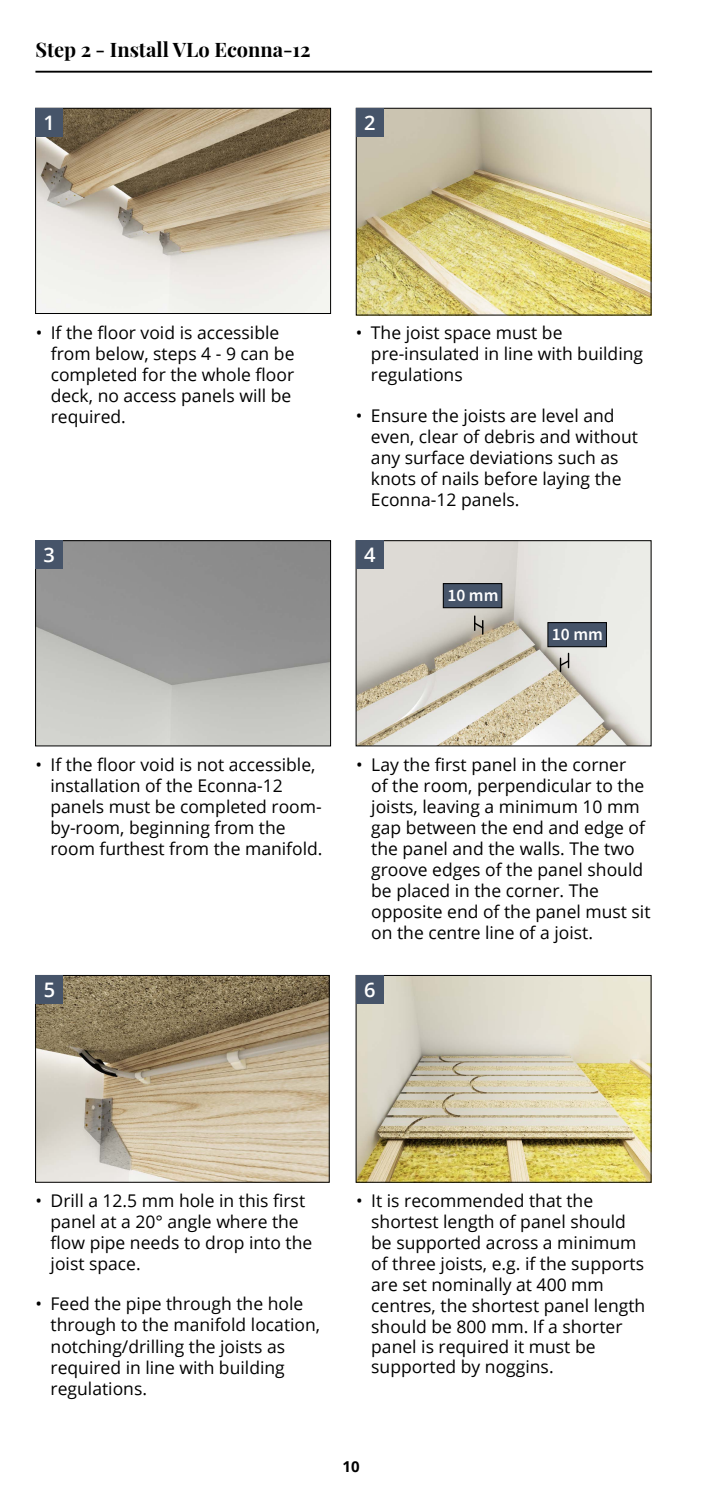
<style>
.page{position:relative;width:702px;height:1489px;background:#fff}
.page>*{position:absolute;margin:0;border:0;box-sizing:border-box;transform-origin:0 0}
.t1{font:700 20px "Playfair Display";color:#000}
.t2{font:600 20px "Open Sans";color:#fff}
.bullet{font:17.5px/21px "Open Sans";color:#000}
.t3{font:600 17.5px "Source Sans Pro";color:#fff}
.t4{font:700 15px "Open Sans";color:#000}
</style>
<div class="page">
<img style="left:358px;top:110px;width:291px;height:203px">
<div style="left:356px;top:108px;width:295px;height:207px;border:1px solid #000"></div>
<img style="left:37px;top:977px;width:290px;height:203px">
<div style="left:35px;top:975px;width:294px;height:207px;border:1px solid #000"></div>
<img style="left:358px;top:977px;width:291px;height:203px">
<img style="left:37px;top:110px;width:292px;height:201px">
<div style="left:35px;top:108px;width:296px;height:205px;border:1px solid #000"></div>
<img style="left:37px;top:542px;width:292px;height:202px">
<div style="left:35px;top:540px;width:296px;height:206px;border:1px solid #000"></div>
<img style="left:358px;top:542px;width:291px;height:202px">
<svg style="left:473px;top:616px;width:11px;height:18px"></svg>
<svg style="left:558px;top:653px;width:12px;height:18px"></svg>
<div style="left:356px;top:108px;width:27px;height:28px;background:#465469"></div>
<div style="left:35px;top:108px;width:28px;height:28px;background:#465469"></div>
<div style="left:35px;top:540px;width:28px;height:28px;background:#465469"></div>
<div style="left:356px;top:540px;width:27px;height:28px;background:#465469"></div>
<hr style="left:35px;top:71px;width:617px;height:2px;background:#000">
<div style="left:356px;top:975px;width:27px;height:28px;background:#465469"></div>
<div style="left:36px;top:975px;width:27px;height:28px;background:#465469"></div>
<div style="left:443px;top:583px;width:59px;height:24px;background:#465469"></div>
<div style="left:443px;top:583px;width:59px;height:25px;border:1px solid #000"></div>
<div style="left:548px;top:622px;width:58px;height:24px;background:#465469"></div>
<div style="left:547px;top:622px;width:59px;height:25px;border:1px solid #000"></div>
<p class="t1" style="left:35px;top:34px;width:277px">Step 2 - Install VLo Econna-12</p>
<p class="t2" style="left:44px;top:109px;width:13px">1</p>
<p class="t2" style="left:364px;top:109px;width:13px">2</p>
<p class="bullet" style="left:51px;top:321px;width:245px;text-indent:-15px">• If the floor void is accessible from below, steps 4 - 9 can be completed for the whole floor deck, no access panels will be required.</p>
<p class="bullet" style="left:371px;top:322px;width:274px;text-indent:-15px">• The joist space must be pre-insulated in line with building regulations</p>
<p class="bullet" style="left:371px;top:405px;width:268px;text-indent:-15px">• Ensure the joists are level and even, clear of debris and without any surface deviations such as knots of nails before laying the<br>Econna-12 panels.</p>
<p class="t2" style="left:44px;top:541px;width:13px">3</p>
<p class="t2" style="left:364px;top:541px;width:13px">4</p>
<p class="t3" style="left:447px;top:584px;width:53px">10 mm</p>
<p class="t3" style="left:552px;top:623px;width:53px">10 mm</p>
<p class="bullet" style="left:50px;top:753px;width:273px;text-indent:-15px">• If the floor void is not accessible, installation of the Econna-12 panels must be completed room&shy;by-room, beginning from the room furthest from the manifold.</p>
<p class="bullet" style="left:371px;top:753px;width:281px;text-indent:-15px">• Lay the first panel in the corner<br>of the room, perpendicular to the joists, leaving a minimum 10 mm gap between the end and edge of the panel and the walls. The two groove edges of the panel should be placed in the corner. The opposite end of the panel must sit on the centre line of a joist.</p>
<p class="t2" style="left:44px;top:976px;width:13px">5</p>
<p class="t2" style="left:364px;top:976px;width:13px">6</p>
<p class="bullet" style="left:51px;top:1189px;width:263px;text-indent:-15px">• Drill a 12.5 mm hole in this first panel at a 20° angle where the flow pipe needs to drop into the joist space.</p>
<p class="bullet" style="left:51px;top:1292px;width:271px;text-indent:-15px">• Feed the pipe through the hole through to the manifold location, notching/drilling the joists as required in line with building regulations.</p>
<p class="bullet" style="left:371px;top:1189px;width:275px;text-indent:-15px">• It is recommended that the shortest length of panel should be supported across a minimum of three joists, e.g. if the supports are set nominally at 400 mm centres, the shortest panel length should be 800 mm. If a shorter panel is required it must be supported by noggins.</p>
<p class="t4" style="left:342px;top:1455px;width:19px">10</p>
</div>
